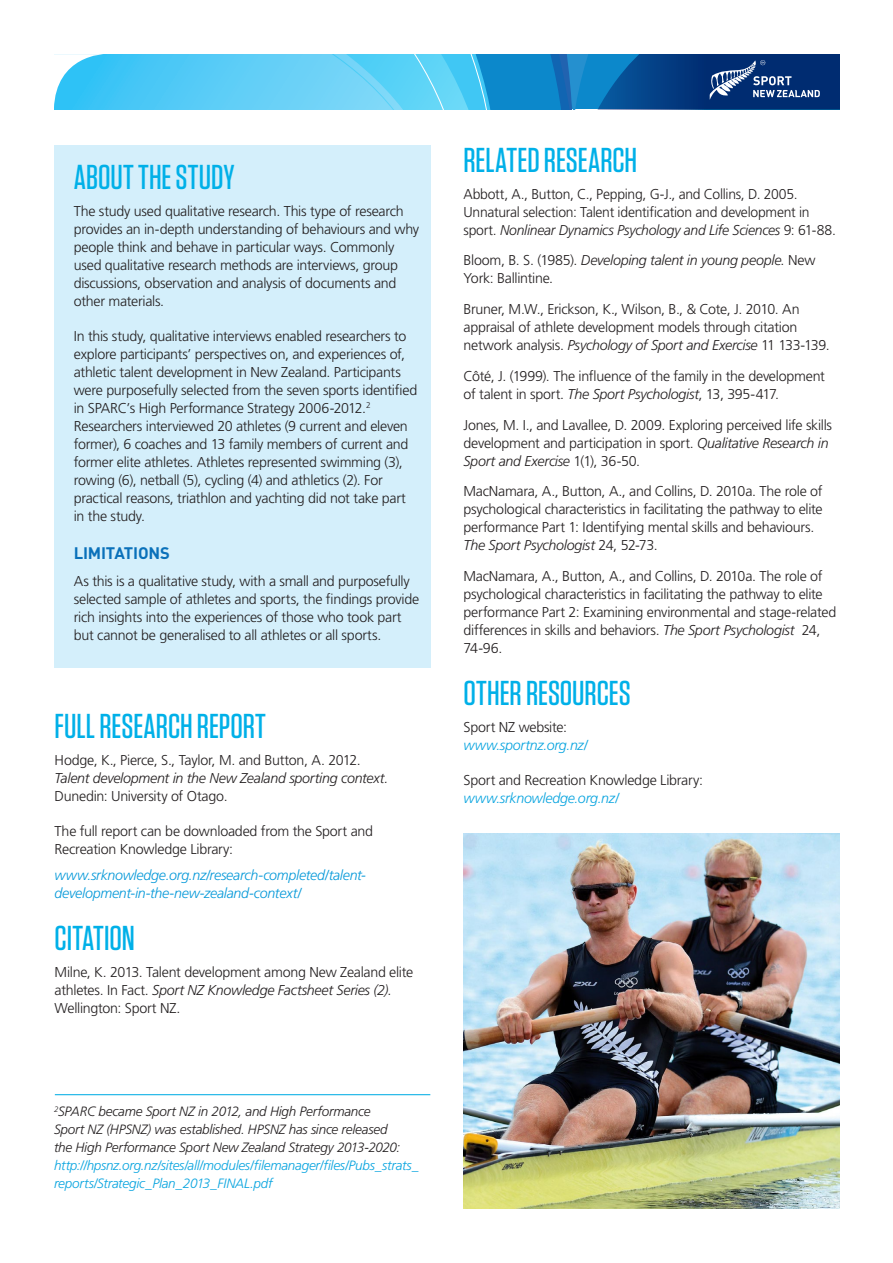
<style>
.page{position:relative;width:893px;height:1263px;background:#fff}
.page>*{position:absolute;margin:0;border:0;box-sizing:border-box;transform-origin:0 0}
.SOI_SNZ_Heading_1a{font:500 34.5px "Tungsten";color:#00b0e8}
.SNZ_Heading_2a{font:700 16.5px "DINOT";letter-spacing:-.01em;color:#0a71ba}
.SNZ_Body{font:300 14.25px/18px "SPARC Sans";letter-spacing:-.02em;color:#231f20}
.SNZ_Body-2{font:italic 300 14.25px/18px "SPARC Sans";letter-spacing:-.02em;color:#0699d9}
.SNZ_Body-3{font:italic 300 14.25px/18px "SPARC Sans";letter-spacing:-.02em;color:#08a4df}
.SNZ_Body-4{font:italic 300 13.5px/18px "SPARC Sans";letter-spacing:-.015em;color:#231f20}
.s1{font-style:italic}
.s2{color:#08a4df}
.s3{font-style:normal;color:#231f20}
.s4{font-style:italic;color:#08a4df}
</style>
<div class="page">
<div style="left:54px;top:145px;width:376px;height:523px;background:#d4effb"></div>
<svg style="left:54px;top:54px;width:785px;height:109px"></svg>
<hr style="left:55px;top:1094px;width:375px;height:1px;background:#03ade5">
<img style="left:463px;top:834px;width:376px;height:375px">
<p class="SOI_SNZ_Heading_1a" style="left:74px;top:159px;width:162px">ABOUT THE STUDY</p>
<p class="SNZ_Body" style="left:74px;top:202px;width:347px">The study used qualitative research. This type of research provides an in-depth understanding of behaviours and why people think and behave in particular ways. Commonly used qualitative research methods are interviews, group discussions, observation and analysis of documents and other materials.</p>
<p class="SNZ_Body" style="left:74px;top:327px;width:345px">In this study, qualitative interviews enabled researchers to explore participants’ perspectives on, and experiences of, athletic talent development in New Zealand. Participants were purposefully selected from the seven sports identified in SPARC’s High Performance Strategy 2006-2012.<sup>2<br></sup>Researchers interviewed 20 athletes (9 current and eleven former), 6 coaches and 13 family members of current and former elite athletes. Athletes represented swimming (3), rowing (6), netball (5), cycling (4) and athletics (2). For practical reasons, triathlon and yachting did not take part in the study.</p>
<p class="SNZ_Heading_2a" style="left:74px;top:542px;width:97px">LIMITATIONS</p>
<p class="SNZ_Body" style="left:74px;top:572px;width:347px">As this is a qualitative study, with a small and purposefully selected sample of athletes and sports, the findings provide rich insights into the experiences of those who took part but cannot be generalised to all athletes or all sports.</p>
<p class="SOI_SNZ_Heading_1a" style="left:55px;top:708px;width:213px">FULL RESEARCH REPORT</p>
<p class="SNZ_Body" style="left:55px;top:751px;width:335px">Hodge, K., Pierce, S., Taylor, M. and Button, A. 2012.<br><span class="s1">Talent development in the New Zealand sporting context.<br></span>Dunedin: University of Otago.</p>
<p class="SNZ_Body" style="left:55px;top:822px;width:320px">The full report can be downloaded from the Sport and<br>Recreation Knowledge Library:</p>
<p class="SNZ_Body-2" style="left:55px;top:866px;width:313px">www.srknowledge.org.nz/research-completed/talent&shy;development-in-the-new-zealand-context/</p>
<p class="SOI_SNZ_Heading_1a" style="left:55px;top:920px;width:82px">CITATION</p>
<p class="SNZ_Body" style="left:55px;top:963px;width:360px">Milne, K. 2013. Talent development among New Zealand elite athletes. In Fact. <span class="s1">Sport NZ Knowledge Factsheet Series (2)</span>.<br>Wellington: Sport NZ.</p>
<p class="SNZ_Body-4" style="left:54px;top:1102px;width:366px"><sup>2</sup>SPARC became Sport NZ in 2012, and High Performance<br>Sport NZ (HPSNZ) was established. HPSNZ has since released<br>the High Performance Sport New Zealand Strategy 2013-2020: <span class="s2">http://hpsnz.org.nz/sites/all/modules/filemanager/files/Pubs_strats_ reports/Strategic_Plan_2013_FINAL.pdf</span></p>
<p class="SOI_SNZ_Heading_1a" style="left:463px;top:142px;width:175px">RELATED RESEARCH</p>
<p class="SNZ_Body" style="left:463px;top:185px;width:374px">Abbott, A., Button, C., Pepping, G-J., and Collins, D. 2005.<br>Unnatural selection: Talent identification and development in sport. <span class="s1">Nonlinear Dynamics Psychology and Life Sciences</span> 9: 61-88.</p>
<p class="SNZ_Body" style="left:463px;top:251px;width:353px">Bloom, B. S. (1985). <span class="s1">Developing talent in young people</span>. New<br>York: Ballintine.</p>
<p class="SNZ_Body" style="left:463px;top:300px;width:368px">Bruner, M.W., Erickson, K., Wilson, B., &amp; Cote, J. 2010. An appraisal of athlete development models through citation network analysis. <span class="s1">Psychology of Sport and Exercise</span> 11 133-139.</p>
<p class="SNZ_Body" style="left:463px;top:367px;width:363px">Côté, J. (1999). The influence of the family in the development of talent in sport. <span class="s1">The Sport Psychologist</span>, 13, 395-417.</p>
<p class="SNZ_Body" style="left:463px;top:416px;width:370px">Jones, M. I., and Lavallee, D. 2009. Exploring perceived life skills development and participation in sport. <span class="s1">Qualitative Research in<br>Sport and Exercise</span> 1(1), 36-50.</p>
<p class="SNZ_Body" style="left:463px;top:482px;width:361px">MacNamara, A., Button, A., and Collins, D. 2010a. The role of psychological characteristics in facilitating the pathway to elite performance Part 1: Identifying mental skills and behaviours.<br><span class="s1">The Sport Psychologist</span> 24, 52-73.</p>
<p class="SNZ_Body" style="left:463px;top:567px;width:374px">MacNamara, A., Button, A., and Collins, D. 2010a. The role of psychological characteristics in facilitating the pathway to elite performance Part 2: Examining environmental and stage-related differences in skills and behaviors. <span class="s1">The Sport Psychologist</span> 24, 74-96.</p>
<p class="SOI_SNZ_Heading_1a" style="left:463px;top:675px;width:169px">OTHER RESOURCES</p>
<p class="SNZ_Body-3" style="left:463px;top:718px;width:126px"><span class="s3">Sport NZ website: </span>www.sportnz.org.nz/</p>
<p class="SNZ_Body" style="left:463px;top:771px;width:241px">Sport and Recreation Knowledge Library: <span class="s4">www.srknowledge.org.nz/</span></p>
</div>
